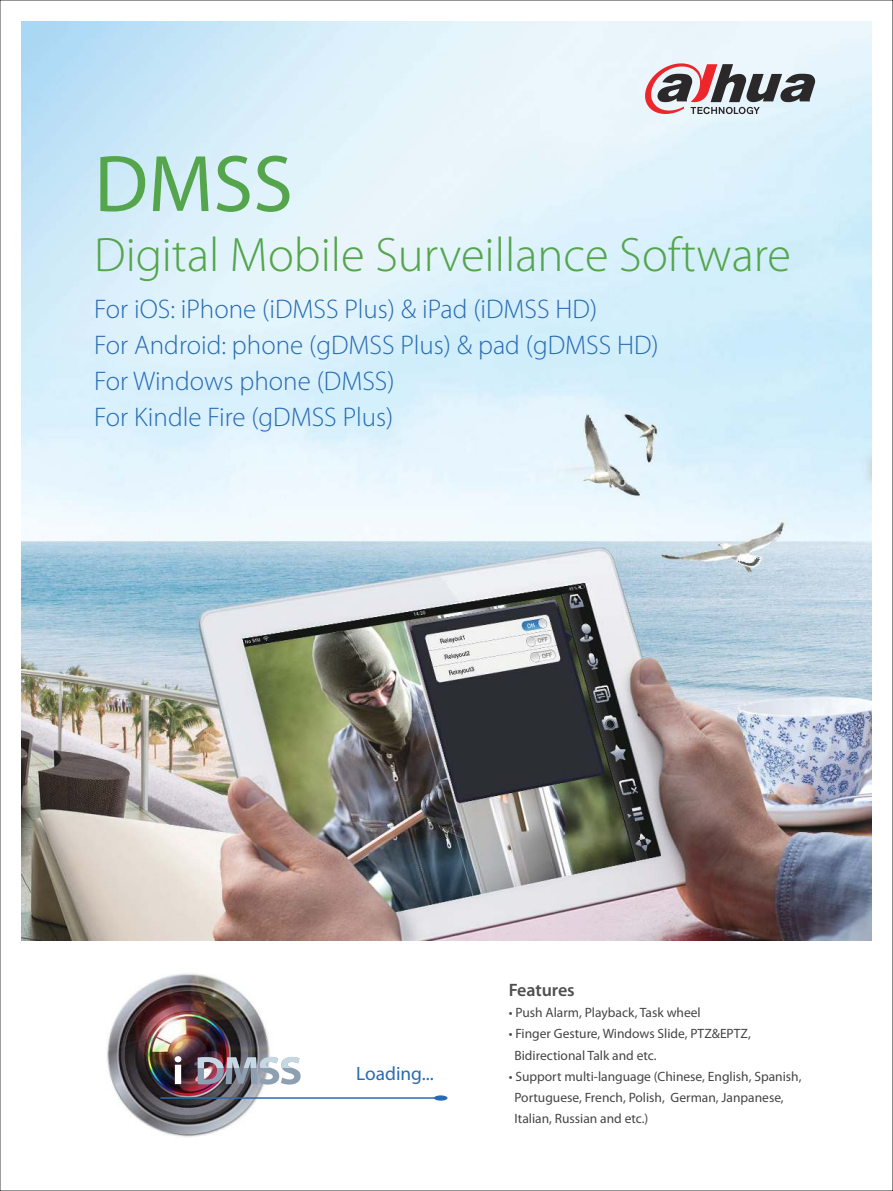
<style>
.page{position:relative;width:893px;height:1191px;background:#fff}
.page>*{position:absolute;margin:0;border:0;box-sizing:border-box;transform-origin:0 0}
.t1{font:80.85px "Myriad Pro";color:#54a54c}
.t2{font:300 48.6px "Myriad Pro";color:#54a54c}
.t3{font:300 27px/36px "Myriad Pro";color:#286bb3}
.t4{font:19.35px "Myriad Pro";color:#286bb3}
.t5{font:600 18px "Myriad Pro";letter-spacing:-.005em;color:rgb(69 68 70/.95)}
.t6{font:13.5px/21px "Myriad Pro";color:#454446}
</style>
<div class="page">
<img style="left:106px;top:973px;width:185px;height:164px">
<img style="left:21px;top:22px;width:851px;height:918px">
<svg style="left:645px;top:63px;width:170px;height:51px;background:#aa9da1"></svg>
<hr style="left:160px;top:1097px;width:286px;height:1px;background:#286bb3">
<div style="left:434px;top:1095px;width:13px;height:5px;background:#286bb3;border-radius:50%"></div>
<svg style="left:175px;top:1056px;width:6px;height:28px"></svg>
<svg style="left:198px;top:1057px;width:103px;height:27px;background:#a7a9b5"></svg>
<h1 class="t1" style="left:94px;top:154px;width:200px">DMSS</h1>
<h2 class="t2" style="left:94px;top:236px;width:698px">Digital Mobile Surveillance Software</h2>
<h3 class="t3" style="left:94px;top:293px;width:566px">For iOS: iPhone (iDMSS Plus) &amp; iPad (iDMSS HD)<br>For Android: phone (gDMSS Plus) &amp; pad (gDMSS HD)<br>For Windows phone (DMSS)<br>For Kindle Fire (gDMSS Plus)</h3>
<h3 class="t4" style="left:356px;top:1061px;width:79px">Loading...</h3>
<h3 class="t5" style="left:509px;top:983px;width:67px">Features</h3>
<p class="t6" style="left:509px;top:1002px;width:194px">• Push Alarm, Playback, Task wheel</p>
<p class="t6" style="left:514px;top:1023px;width:238px;text-indent:-6px">• Finger Gesture, Windows Slide, PTZ&amp;EPTZ,<br>Bidirectional Talk and etc.</p>
<p class="t6" style="left:514px;top:1065px;width:289px;text-indent:-6px">• Support multi-language (Chinese, English, Spanish,<br>Portuguese, French, Polish, German, Janpanese,<br>Italian, Russian and etc.)</p>
</div>
